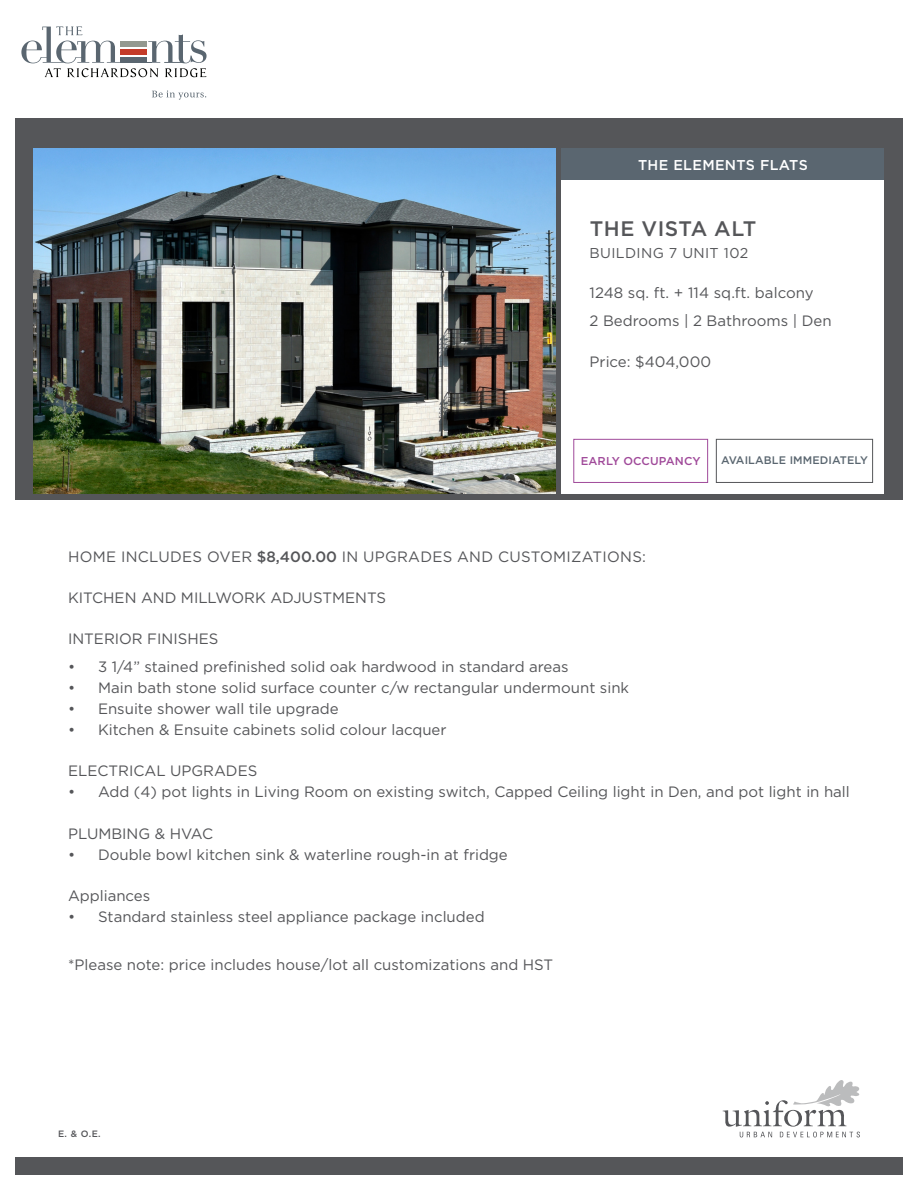
<style>
.page{position:relative;width:918px;height:1188px;background:#fff}
.page>*{position:absolute;margin:0;border:0;box-sizing:border-box;transform-origin:0 0}
.Model_name_pg_1{font:500 21px "Gotham Pro";letter-spacing:.025em;color:#555659}
.Alternate{font:15px "Gotham Pro";color:#555659}
.Alternate-2{font:15px "Gotham Pro";letter-spacing:.02em;color:#555659}
.No_bedrooms_pg_1{font:15px "Gotham Pro";color:#555659}
.Sq_ft_page_1{font:15px "Gotham Pro";letter-spacing:.005em;color:#555659}
.t1{font:500 14.25px "Gotham Pro";letter-spacing:.025em;color:#fff}
.t2{font:14.25px "Gotham Pro";letter-spacing:.025em;color:#555659}
.t3{font:500 11.4px "Gotham Pro";letter-spacing:.01em;color:#a04a9a}
.t4{font:500 10.95px "Gotham Pro";letter-spacing:.01em;color:#5a6670}
.t5{font:500 9.15px "Gotham Pro";color:#555659}
.s1{font-weight:500}
</style>
<div class="page">
<div style="left:15px;top:119px;width:888px;height:381px;background:#555659"></div>
<div style="left:562px;top:180px;width:322px;height:314px;background:#fff"></div>
<svg style="left:723px;top:1080px;width:137px;height:57px"></svg>
<div style="left:15px;top:1157px;width:888px;height:17px;background:#555659"></div>
<svg style="left:21px;top:26px;width:186px;height:51px"></svg>
<svg style="left:152px;top:91px;width:54px;height:9px"></svg>
<div style="left:562px;top:148px;width:322px;height:32px;background:#5a6670"></div>
<img style="left:33px;top:148px;width:522px;height:346px">
<div style="left:573px;top:439px;width:135px;height:44px;border:1px solid #a04a9a"></div>
<div style="left:716px;top:439px;width:157px;height:44px;border:1px solid #555659"></div>
<p class="t1" style="left:638px;top:157px;width:171px">THE ELEMENTS FLATS</p>
<p class="Model_name_pg_1" style="left:590px;top:216px;width:168px">THE VISTA ALT</p>
<p class="t2" style="left:590px;top:245px;width:160px">BUILDING 7 UNIT 102</p>
<p class="Sq_ft_page_1" style="left:590px;top:284px;width:226px">1248 sq. ft. + 114 sq.ft. balcony</p>
<p class="No_bedrooms_pg_1" style="left:590px;top:312px;width:244px">2 Bedrooms | 2 Bathrooms | Den</p>
<p class="No_bedrooms_pg_1" style="left:590px;top:353px;width:123px">Price: $404,000</p>
<p class="t3" style="left:581px;top:455px;width:121px">EARLY OCCUPANCY</p>
<p class="t4" style="left:721px;top:454px;width:148px">AVAILABLE IMMEDIATELY</p>
<p class="Alternate-2" style="left:68px;top:548px;width:579px">HOME INCLUDES OVER <span class="s1">$8,400.00</span> IN UPGRADES AND CUSTOMIZATIONS:</p>
<p class="Alternate" style="left:68px;top:589px;width:320px">KITCHEN AND MILLWORK ADJUSTMENTS</p>
<p class="Alternate" style="left:68px;top:631px;width:152px">INTERIOR FINISHES</p>
<p class="Alternate" style="left:68px;top:658px;width:502px">• 3 1/4” stained prefinished solid oak hardwood in standard areas</p>
<p class="Alternate" style="left:68px;top:679px;width:563px">• Main bath stone solid surface counter c/w rectangular undermount sink</p>
<p class="Alternate" style="left:68px;top:700px;width:272px">• Ensuite shower wall tile upgrade</p>
<p class="Alternate" style="left:68px;top:721px;width:380px">• Kitchen &amp; Ensuite cabinets solid colour lacquer</p>
<p class="Alternate" style="left:68px;top:763px;width:191px">ELECTRICAL UPGRADES</p>
<p class="Alternate" style="left:68px;top:784px;width:783px">• Add (4) pot lights in Living Room on existing switch, Capped Ceiling light in Den, and pot light in hall</p>
<p class="Alternate" style="left:68px;top:825px;width:147px">PLUMBING &amp; HVAC</p>
<p class="Alternate" style="left:68px;top:846px;width:441px">• Double bowl kitchen sink &amp; waterline rough-in at fridge</p>
<p class="Alternate" style="left:68px;top:887px;width:84px">Appliances</p>
<p class="Alternate" style="left:68px;top:908px;width:418px">• Standard stainless steel appliance package included</p>
<p class="Alternate" style="left:68px;top:956px;width:487px">*Please note: price includes house/lot all customizations and HST</p>
<p class="t5" style="left:58px;top:1129px;width:44px">E. &amp; O.E.</p>
</div>
